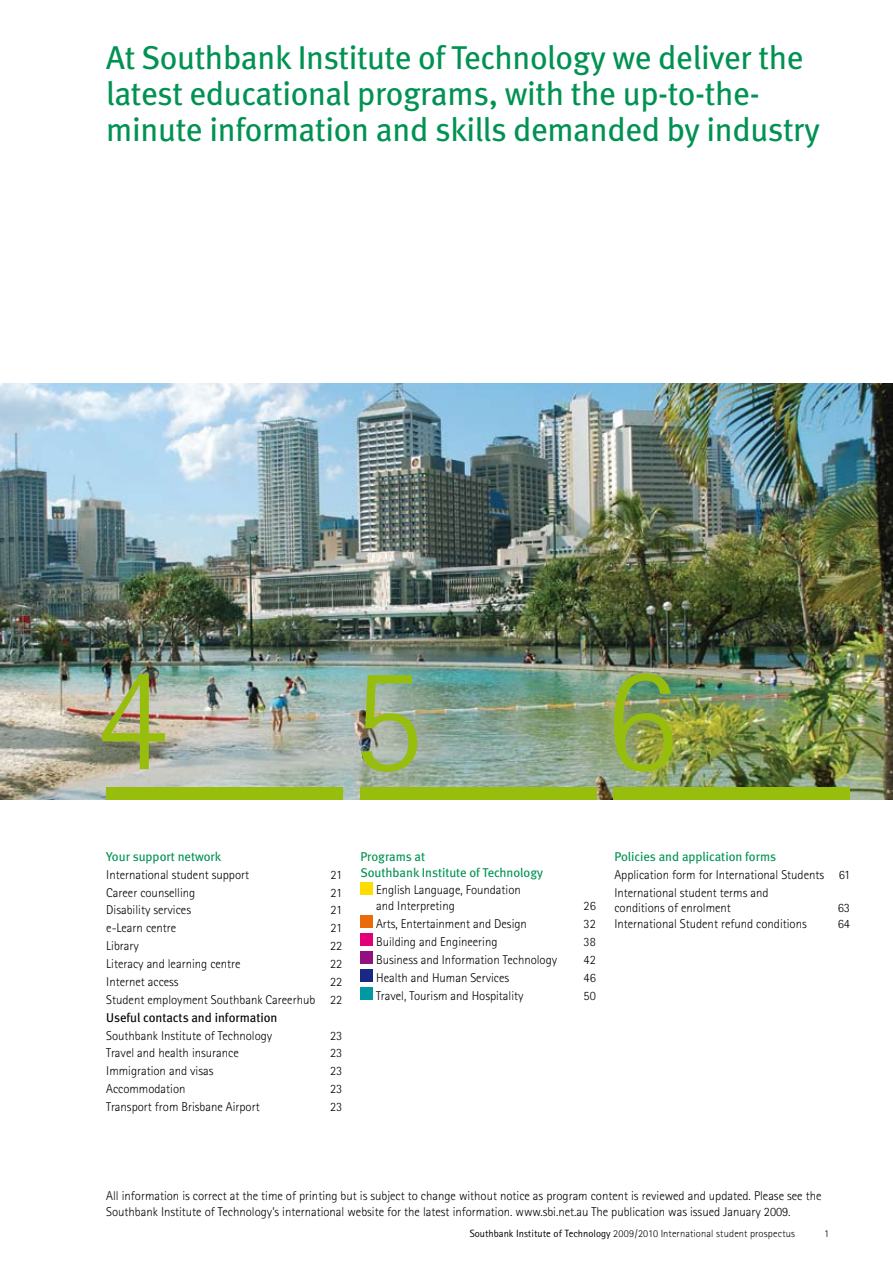
<style>
.page{position:relative;width:893px;height:1263px;background:#fff}
.page>*{position:absolute;margin:0;border:0;box-sizing:border-box;transform-origin:0 0}
.t1{font:300 150px "Rotis Sans Serif";color:#97be0d}
.t2{font:33px/36px "Meta Book LF";letter-spacing:-.01em;color:#009252}
.t3{font:300 12.75px/17.9px "Rotis Sans Serif";color:#000}
.t4{font:12.75px/15.8px "Meta Book LF";color:#009252}
.t5{font:12.75px "Meta Book LF";color:#000}
.t6{font:300 10.5px "Rotis Sans Serif";letter-spacing:.015em;color:#000}
.s1{font-weight:400}
</style>
<div class="page">
<img style="left:0;top:383px;width:893px;height:416px">
<div style="left:106px;top:787px;width:236px;height:12px;background:#97be0d"></div>
<div style="left:360px;top:787px;width:236px;height:13px;background:#97be0d"></div>
<div style="left:614px;top:787px;width:236px;height:13px;background:#97be0d"></div>
<div style="left:360px;top:882px;width:13px;height:12px;background:#ffdc00"></div>
<div style="left:360px;top:915px;width:13px;height:13px;background:#eb6a0a"></div>
<div style="left:360px;top:933px;width:13px;height:13px;background:#e2007a"></div>
<div style="left:360px;top:951px;width:13px;height:13px;background:#93117e"></div>
<div style="left:360px;top:969px;width:13px;height:13px;background:#172983"></div>
<div style="left:360px;top:987px;width:13px;height:12px;background:#0098a1"></div>
<h2 class="t2" style="left:106px;top:39px;width:715px">At Southbank Institute of Technology we deliver the latest educational programs, with the up-to-the&shy;minute information and skills demanded by industry</h2>
<h1 class="t1" style="left:95px;top:634px;width:583px">456</h1>
<p class="t4" style="left:106px;top:848px;width:117px">Your support network</p>
<p class="t3" style="left:106px;top:865px;width:144px">International student support</p>
<p class="t3" style="left:331px;top:865px;width:13px">21</p>
<p class="t3" style="left:106px;top:883px;width:91px">Career counselling</p>
<p class="t3" style="left:331px;top:883px;width:13px">21</p>
<p class="t3" style="left:106px;top:901px;width:86px">Disability services</p>
<p class="t3" style="left:331px;top:901px;width:13px">21</p>
<p class="t3" style="left:106px;top:919px;width:72px">e-Learn centre</p>
<p class="t3" style="left:331px;top:919px;width:13px">21</p>
<p class="t3" style="left:106px;top:937px;width:34px">Library</p>
<p class="t3" style="left:330px;top:937px;width:14px">22</p>
<p class="t3" style="left:106px;top:955px;width:136px">Literacy and learning centre</p>
<p class="t3" style="left:330px;top:955px;width:14px">22</p>
<p class="t3" style="left:106px;top:973px;width:74px">Internet access</p>
<p class="t3" style="left:106px;top:973px;width:238px;text-align:right">22<br>Student employment Southbank Careerhub 22</p>
<p class="t5" style="left:106px;top:1009px;width:173px">Useful contacts and information</p>
<p class="t3" style="left:106px;top:1026px;width:168px">Southbank Institute of Technology</p>
<p class="t3" style="left:330px;top:1026px;width:14px">23</p>
<p class="t3" style="left:106px;top:1044px;width:134px">Travel and health insurance</p>
<p class="t3" style="left:330px;top:1044px;width:14px">23</p>
<p class="t3" style="left:106px;top:1062px;width:109px">Immigration and visas</p>
<p class="t3" style="left:330px;top:1062px;width:14px">23</p>
<p class="t3" style="left:106px;top:1080px;width:81px">Accommodation</p>
<p class="t3" style="left:330px;top:1080px;width:14px">23</p>
<p class="t3" style="left:106px;top:1098px;width:155px">Transport from Brisbane Airport</p>
<p class="t3" style="left:330px;top:1098px;width:14px">23</p>
<p class="t4" style="left:360px;top:848px;width:184px">Programs at<br>Southbank Institute of Technology</p>
<p class="t3" style="left:376px;top:882px;width:146px;line-height:15.8px">English Language, Foundation and Interpreting</p>
<p class="t3" style="left:584px;top:897px;width:14px">26</p>
<p class="t3" style="left:376px;top:915px;width:152px">Arts, Entertainment and Design</p>
<p class="t3" style="left:584px;top:915px;width:14px">32</p>
<p class="t3" style="left:376px;top:933px;width:123px">Building and Engineering</p>
<p class="t3" style="left:584px;top:933px;width:14px">38</p>
<p class="t3" style="left:376px;top:950px;width:183px">Business and Information Technology</p>
<p class="t3" style="left:584px;top:950px;width:14px">42</p>
<p class="t3" style="left:376px;top:968px;width:135px">Health and Human Services</p>
<p class="t3" style="left:584px;top:968px;width:14px">46</p>
<p class="t3" style="left:376px;top:986px;width:149px">Travel, Tourism and Hospitality</p>
<p class="t3" style="left:584px;top:986px;width:14px">50</p>
<p class="t4" style="left:614px;top:848px;width:163px">Policies and application forms</p>
<p class="t3" style="left:614px;top:865px;width:238px">Application form for International Students 61<br>International student terms and</p>
<p class="t3" style="left:614px;top:899px;width:118px">conditions of enrolment</p>
<p class="t3" style="left:838px;top:899px;width:14px">63</p>
<p class="t3" style="left:614px;top:915px;width:194px">International Student refund conditions</p>
<p class="t3" style="left:838px;top:915px;width:14px">64</p>
<p class="t3" style="left:106px;top:1188px;width:717px;line-height:15.8px">All information is correct at the time of printing but is subject to change without notice as program content is reviewed and updated. Please see the<br>Southbank Institute of Technology’s international website for the latest information. www.sbi.net.au The publication was issued January 2009.</p>
<p class="t6" style="left:470px;top:1227px;width:327px"><span class="s1">Southbank Institute of Technology</span> 2009/2010 International student prospectus</p>
<p class="t6" style="left:824px;top:1227px;width:7px">1</p>
</div>
